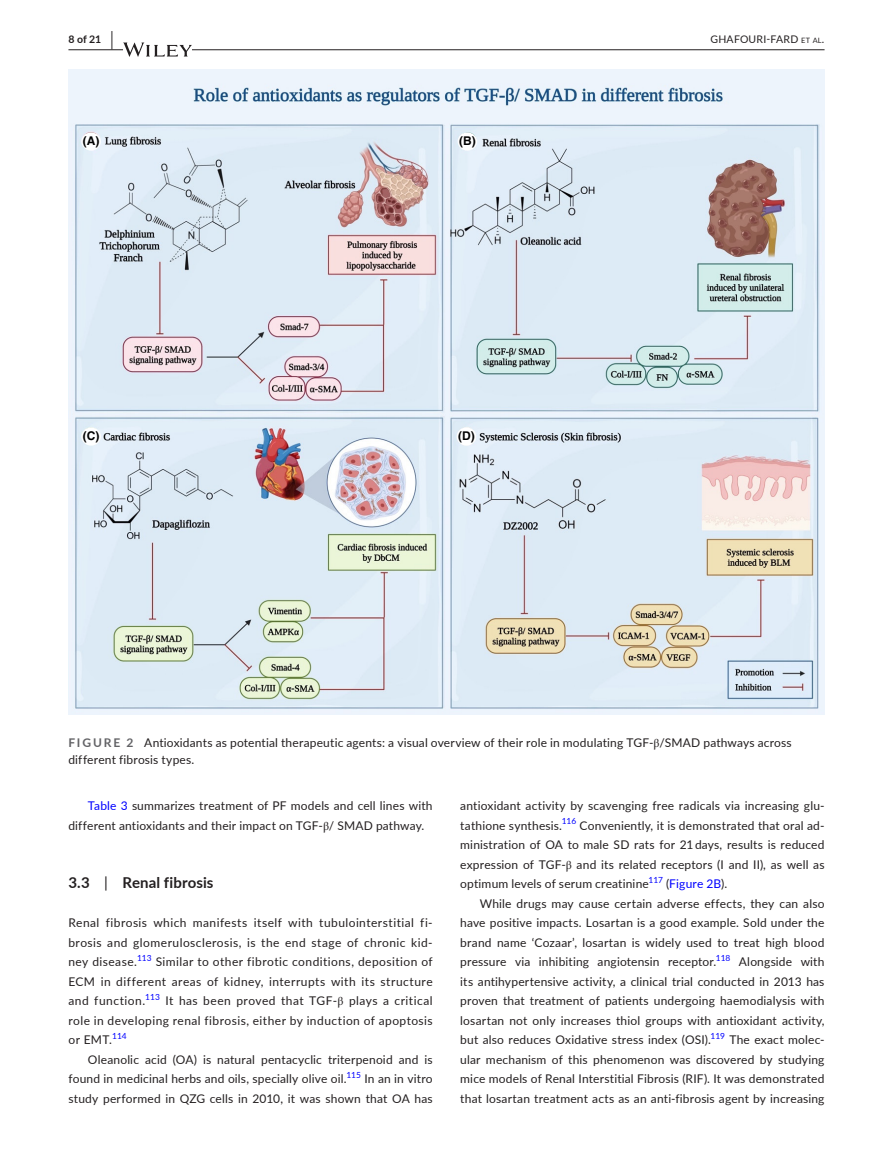
<style>
.page{position:relative;width:893px;height:1174px;background:#fff}
.page>*{position:absolute;margin:0;border:0;box-sizing:border-box;transform-origin:0 0}
.t1{font:700 15px "Lato";letter-spacing:.005em;color:#231f20}
.t2{font:12px/19.5px "Lato";letter-spacing:.015em;color:#231f20;text-align:justify}
.t3{font:700 12px "Helvetica LT Std";color:#000}
.t4{font:12px "Lato";letter-spacing:.015em;color:#00f}
.t5{font:10.5px "Lato";letter-spacing:.025em;color:#231f20}
.t6{font:700 10.5px "Lato";color:#231f20}
.t7{font:8.4px "Lato";letter-spacing:-.01em;color:#00f}
.s1{font-size:19.5px}
.s2{font-size:7.35px}
.s3{font-weight:700;color:#636366}
.s4{font-family:"STIX"}
.s5{color:#00f}
.s6{font-weight:400}
.s7{color:#231f20}
</style>
<div class="page">
<hr style="left:68px;top:49px;width:756px;height:1px;background:#231f20">
<svg style="left:123px;top:42px;width:69px;height:15px"></svg>
<img style="left:68px;top:69px;width:756px;height:646px">
<div style="left:81px;top:132px;width:20px;height:19px;background:#fff;border-radius:50%"></div>
<div style="left:81px;top:427px;width:20px;height:18px;background:#fff;border-radius:50%"></div>
<div style="left:457px;top:427px;width:19px;height:18px;background:#fff;border-radius:50%"></div>
<div style="left:458px;top:132px;width:19px;height:19px;background:#fff;border-radius:50%"></div>
<p class="t6" style="left:68px;top:31px;width:46px">8 of 21 <span class="s1">|</span></p>
<p class="t5" style="left:710px;top:31px;width:116px">GHAFOURI-FARD <span class="s2">et al</span>.</p>
<p class="t3" style="left:83px;top:133px;width:18px">(A)</p>
<p class="t3" style="left:459px;top:133px;width:18px">(B)</p>
<p class="t3" style="left:83px;top:428px;width:18px">(C)</p>
<p class="t3" style="left:458px;top:428px;width:18px">(D)</p>
<p class="t2" style="left:68px;top:734px;width:725px;line-height:16.5px"><span class="s3">FIGURE 2</span> Antioxidants as potential therapeutic agents: a visual overview of their role in modulating TGF-<span class="s4">β</span>/SMAD pathways across different fibrosis types.</p>
<p class="t2" style="left:68px;top:795px;width:366px;text-indent:20px"><span class="s5">Table 3</span> summarizes treatment of PF models and cell lines with different antioxidants and their impact on TGF-<span class="s4">β</span>/ SMAD pathway.</p>
<p class="t1" style="left:68px;top:872px;width:147px">3.3 <span class="s6">|</span> Renal fibrosis</p>
<p class="t2" style="left:68px;top:912px;width:366px">Renal fibrosis which manifests itself with tubulointerstitial fi&shy;brosis and glomerulosclerosis, is the end stage of chronic kid&shy;ney disease.</p>
<p class="t7" style="left:137px;top:952px;width:16px">113</p>
<p class="t2" style="left:68px;top:951px;width:366px;text-indent:87px">Similar to other fibrotic conditions, deposition of ECM in different areas of kidney, interrupts with its structure and function.<sup>113</sup> It has been proved that TGF-<span class="s4">β</span> plays a critical role in developing renal fibrosis, either by induction of apoptosis or EMT.<sup>114</sup></p>
<p class="t2" style="left:68px;top:1049px;width:366px;text-indent:20px">Oleanolic acid (OA) is natural pentacyclic triterpenoid and is found in medicinal herbs and oils, specially olive oil.<sup>115</sup> In an in vitro study performed in QZG cells in 2010, it was shown that OA has</p>
<p class="t2" style="left:460px;top:795px;width:366px">antioxidant activity by scavenging free radicals via increasing glu&shy;tathione synthesis.<sup>116</sup> Conveniently, it is demonstrated that oral ad&shy;ministration of OA to male SD rats for 21 days, results is reduced expression of TGF-<span class="s4">β</span> and its related receptors (I and II), as well as optimum levels of serum creatinine</p>
<p class="t7" style="left:649px;top:874px;width:16px">117</p>
<p class="t4" style="left:666px;top:875px;width:63px"><span class="s7">(</span>Figure 2B<span class="s7">).</span></p>
<p class="t2" style="left:480px;top:893px;width:346px">While drugs may cause certain adverse effects, they can also</p>
<p class="t2" style="left:460px;top:912px;width:366px">have positive impacts. Losartan is a good example. Sold under the</p>
<p class="t2" style="left:460px;top:932px;width:366px">brand name ‘Cozaar’, losartan is widely used to treat high blood</p>
<p class="t2" style="left:460px;top:951px;width:257px">pressure via inhibiting angiotensin receptor.</p>
<p class="t7" style="left:716px;top:952px;width:16px">118</p>
<p class="t2" style="left:460px;top:951px;width:366px;text-indent:279px">Alongside with its antihypertensive activity, a clinical trial conducted in 2013 has proven that treatment of patients undergoing haemodialysis with losartan not only increases thiol groups with antioxidant activity, but also reduces Oxidative stress index (OSI).<sup>119</sup> The exact molec&shy;ular mechanism of this phenomenon was discovered by studying mice models of Renal Interstitial Fibrosis (RIF). It was demonstrated that losartan treatment acts as an anti-fibrosis agent by increasing</p>
</div>
